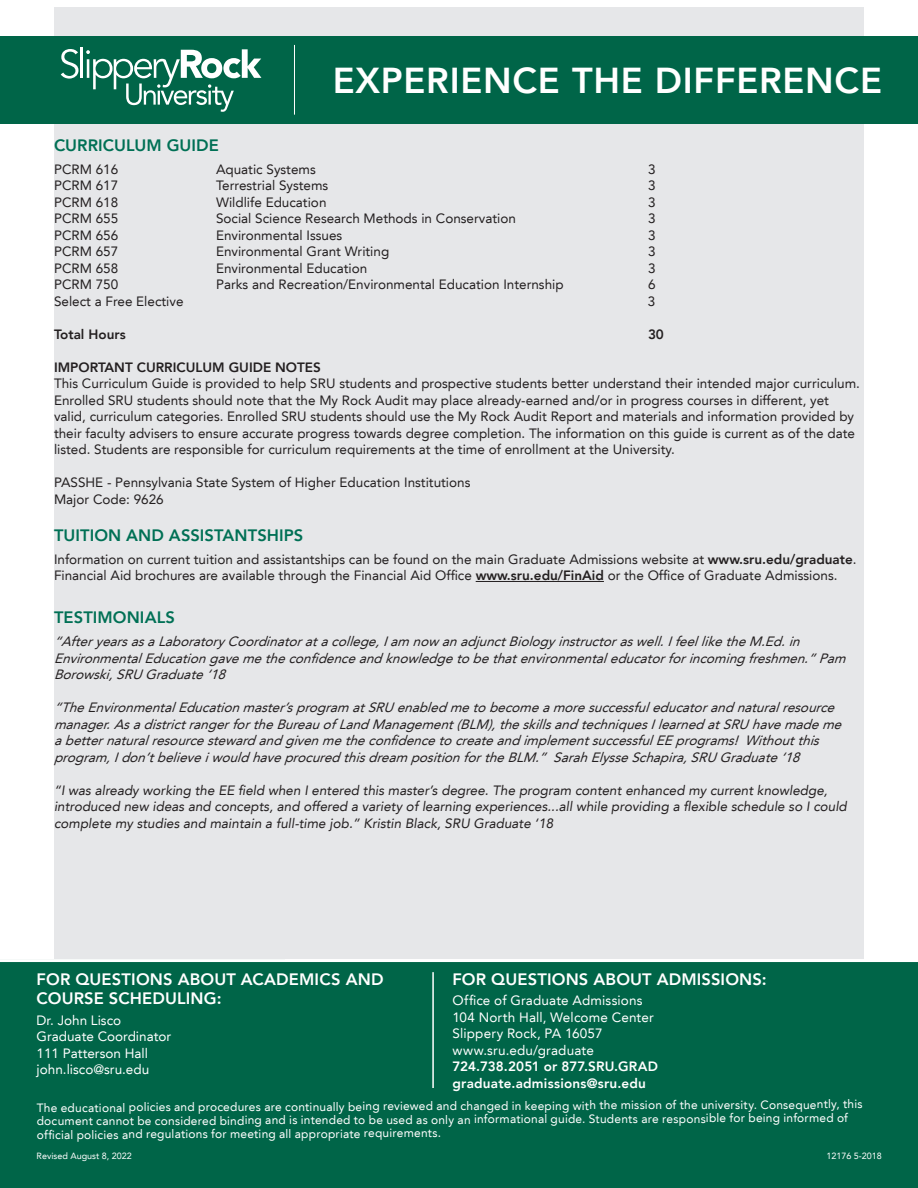
<style>
.page{position:relative;width:918px;height:1188px;background:#fff}
.page>*{position:absolute;margin:0;border:0;box-sizing:border-box;transform-origin:0 0}
.t1{font:800 36px "Avenir LT";letter-spacing:.02em;color:#fff}
.For_Questions_About{font:800 16.5px/19.5px "Avenir LT";letter-spacing:.01em;color:#fff}
.Curriculum__Headlin{font:800 16.5px "Avenir LT";letter-spacing:.005em;color:#007055}
.Admission_Requireme{font:13.5px/16.5px "Avenir LT";color:#231f20}
.Admission_Requireme-2{font:italic 13.5px/16.5px "Avenir LT";color:#231f20}
.For_Questions_About-2{font:13.5px "Avenir LT";letter-spacing:.005em;color:#fff}
.For_Questions_About-3{font:800 13.5px "Avenir LT";letter-spacing:.015em;color:#fff}
.Admission_Requireme-3{font:800 13.5px "Avenir LT";color:#231f20}
.Disclaimer__Body_Te{font:12px/14px "Avenir LT";letter-spacing:.01em;color:#fff}
.t2{font:9px "Avenir LT";color:#fff}
.s1{font-weight:800}
</style>
<div class="page">
<div style="left:54px;top:7px;width:810px;height:1181px;background:#e6e7e9"></div>
<div style="left:0;top:36px;width:918px;height:88px;background:#006548"></div>
<svg style="left:61px;top:49px;width:17px;height:30px"></svg>
<hr style="left:81px;top:48px;width:2px;height:30px;background:#fff">
<svg style="left:86px;top:49px;width:175px;height:63px"></svg>
<hr style="left:294px;top:45px;width:1px;height:70px;background:#fff">
<hr style="left:476px;top:581px;width:128px;height:1px;background:#231f20">
<div style="left:0;top:962px;width:918px;height:226px;background:#006548"></div>
<hr style="left:0;top:959px;width:918px;height:3px;background:#fff">
<hr style="left:432px;top:972px;width:2px;height:116px;background:#fff">
<h1 class="t1" style="left:333px;top:60px;width:551px">EXPERIENCE THE DIFFERENCE</h1>
<p class="Curriculum__Headlin" style="left:54px;top:135px;width:166px">CURRICULUM GUIDE</p>
<p class="Admission_Requireme" style="left:54px;top:161px;width:66px">PCRM 616</p>
<p class="Admission_Requireme" style="left:216px;top:161px;width:101px">Aquatic Systems</p>
<p class="Admission_Requireme" style="left:648px;top:161px;width:9px">3</p>
<p class="Admission_Requireme" style="left:54px;top:178px;width:66px">PCRM 617</p>
<p class="Admission_Requireme" style="left:216px;top:178px;width:114px">Terrestrial Systems</p>
<p class="Admission_Requireme" style="left:648px;top:178px;width:9px">3</p>
<p class="Admission_Requireme" style="left:54px;top:194px;width:66px">PCRM 618</p>
<p class="Admission_Requireme" style="left:216px;top:194px;width:112px">Wildlife Education</p>
<p class="Admission_Requireme" style="left:648px;top:194px;width:9px">3</p>
<p class="Admission_Requireme" style="left:54px;top:211px;width:66px">PCRM 655</p>
<p class="Admission_Requireme" style="left:216px;top:211px;width:301px">Social Science Research Methods in Conservation</p>
<p class="Admission_Requireme" style="left:648px;top:211px;width:9px">3</p>
<p class="Admission_Requireme" style="left:54px;top:227px;width:66px">PCRM 656</p>
<p class="Admission_Requireme" style="left:216px;top:227px;width:128px">Environmental Issues</p>
<p class="Admission_Requireme" style="left:648px;top:227px;width:9px">3</p>
<p class="Admission_Requireme" style="left:54px;top:244px;width:66px">PCRM 657</p>
<p class="Admission_Requireme" style="left:216px;top:244px;width:175px">Environmental Grant Writing</p>
<p class="Admission_Requireme" style="left:648px;top:244px;width:9px">3</p>
<p class="Admission_Requireme" style="left:54px;top:260px;width:66px">PCRM 658</p>
<p class="Admission_Requireme" style="left:216px;top:260px;width:153px">Environmental Education</p>
<p class="Admission_Requireme" style="left:648px;top:260px;width:9px">3</p>
<p class="Admission_Requireme" style="left:54px;top:277px;width:66px">PCRM 750</p>
<p class="Admission_Requireme" style="left:216px;top:277px;width:349px">Parks and Recreation/Environmental Education Internship</p>
<p class="Admission_Requireme" style="left:648px;top:277px;width:9px">6</p>
<p class="Admission_Requireme" style="left:54px;top:293px;width:131px">Select a Free Elective</p>
<p class="Admission_Requireme" style="left:648px;top:293px;width:9px">3</p>
<p class="Admission_Requireme-3" style="left:54px;top:326px;width:73px">Total Hours</p>
<p class="Admission_Requireme-3" style="left:648px;top:326px;width:17px">30</p>
<p class="Admission_Requireme-3" style="left:54px;top:359px;width:268px">IMPORTANT CURRICULUM GUIDE NOTES</p>
<p class="Admission_Requireme" style="left:54px;top:376px;width:808px">This Curriculum Guide is provided to help SRU students and prospective students better understand their intended major curriculum.<br>Enrolled SRU students should note that the My Rock Audit may place already-earned and/or in progress courses in different, yet valid, curriculum categories. Enrolled SRU students should use the My Rock Audit Report and materials and information provided by their faculty advisers to ensure accurate progress towards degree completion. The information on this guide is current as of the date listed. Students are responsible for curriculum requirements at the time of enrollment at the University.</p>
<p class="Admission_Requireme" style="left:54px;top:475px;width:418px">PASSHE - Pennsylvania State System of Higher Education Institutions</p>
<p class="Admission_Requireme" style="left:54px;top:491px;width:111px">Major Code: 9626</p>
<p class="Curriculum__Headlin" style="left:54px;top:525px;width:251px">TUITION AND ASSISTANTSHIPS</p>
<p class="Admission_Requireme" style="left:54px;top:551px;width:804px">Information on current tuition and assistantships can be found on the main Graduate Admissions website at <span class="s1">www.sru.edu/graduate</span>.<br>Financial Aid brochures are available through the Financial Aid Office <span class="s1">www.sru.edu/FinAid</span> or the Office of Graduate Admissions.</p>
<p class="Curriculum__Headlin" style="left:54px;top:608px;width:123px">TESTIMONIALS</p>
<p class="Admission_Requireme-2" style="left:54px;top:634px;width:796px">“After years as a Laboratory Coordinator at a college, I am now an adjunct Biology instructor as well. I feel like the M.Ed. in<br>Environmental Education gave me the confidence and knowledge to be that environmental educator for incoming freshmen.” Pam<br>Borowski, SRU Graduate ‘ 18</p>
<p class="Admission_Requireme-2" style="left:54px;top:700px;width:791px">“The Environmental Education master’s program at SRU enabled me to become a more successful educator and natural resource manager. As a district ranger for the Bureau of Land Management (BLM), the skills and techniques I learned at SRU have made me a better natural resource steward and given me the confidence to create and implement successful EE programs! Without this program, I don’t believe i would have procured this dream position for the BLM.” Sarah Elysse Schapira, SRU Graduate ‘ 18</p>
<p class="Admission_Requireme-2" style="left:54px;top:782px;width:794px">“I was already working the EE field when I entered this master’s degree. The program content enhanced my current knowledge, introduced new ideas and concepts, and offered a variety of learning experiences...all while providing a flexible schedule so I could complete my studies and maintain a full-time job.” Kristin Black, SRU Graduate ‘18</p>
<p class="For_Questions_About" style="left:37px;top:969px;width:348px">FOR QUESTIONS ABOUT ACADEMICS AND<br>COURSE SCHEDULING:</p>
<p class="For_Questions_About-2" style="left:37px;top:1012px;width:86px">Dr. John Lisco</p>
<p class="For_Questions_About-2" style="left:37px;top:1029px;width:136px">Graduate Coordinator</p>
<p class="For_Questions_About-2" style="left:37px;top:1045px;width:113px">111 Patterson Hall</p>
<p class="For_Questions_About-2" style="left:37px;top:1062px;width:114px">john.lisco@sru.edu</p>
<p class="For_Questions_About" style="left:452px;top:969px;width:316px">FOR QUESTIONS ABOUT ADMISSIONS:</p>
<p class="For_Questions_About-2" style="left:452px;top:993px;width:192px">Office of Graduate Admissions</p>
<p class="For_Questions_About-2" style="left:452px;top:1009px;width:203px">104 North Hall, Welcome Center</p>
<p class="For_Questions_About-2" style="left:452px;top:1026px;width:152px">Slippery Rock, PA 16057</p>
<p class="For_Questions_About-2" style="left:452px;top:1042px;width:143px">www.sru.edu/graduate</p>
<p class="For_Questions_About-3" style="left:452px;top:1059px;width:207px">724.738.2051 or 877.SRU.GRAD</p>
<p class="For_Questions_About-3" style="left:452px;top:1075px;width:195px">graduate.admissions@sru.edu</p>
<p class="Disclaimer__Body_Te" style="left:37px;top:1099px;width:828px">The educational policies and procedures are continually being reviewed and changed in keeping with the mission of the university. Consequently, this document cannot be considered binding and is intended to be used as only an informational guide. Students are responsible for being informed of official policies and regulations for meeting all appropriate requirements.</p>
<p class="t2" style="left:37px;top:1150px;width:97px">Revised August 8, 2022</p>
<p class="t2" style="left:826px;top:1150px;width:57px">12176 5-2018</p>
</div>
